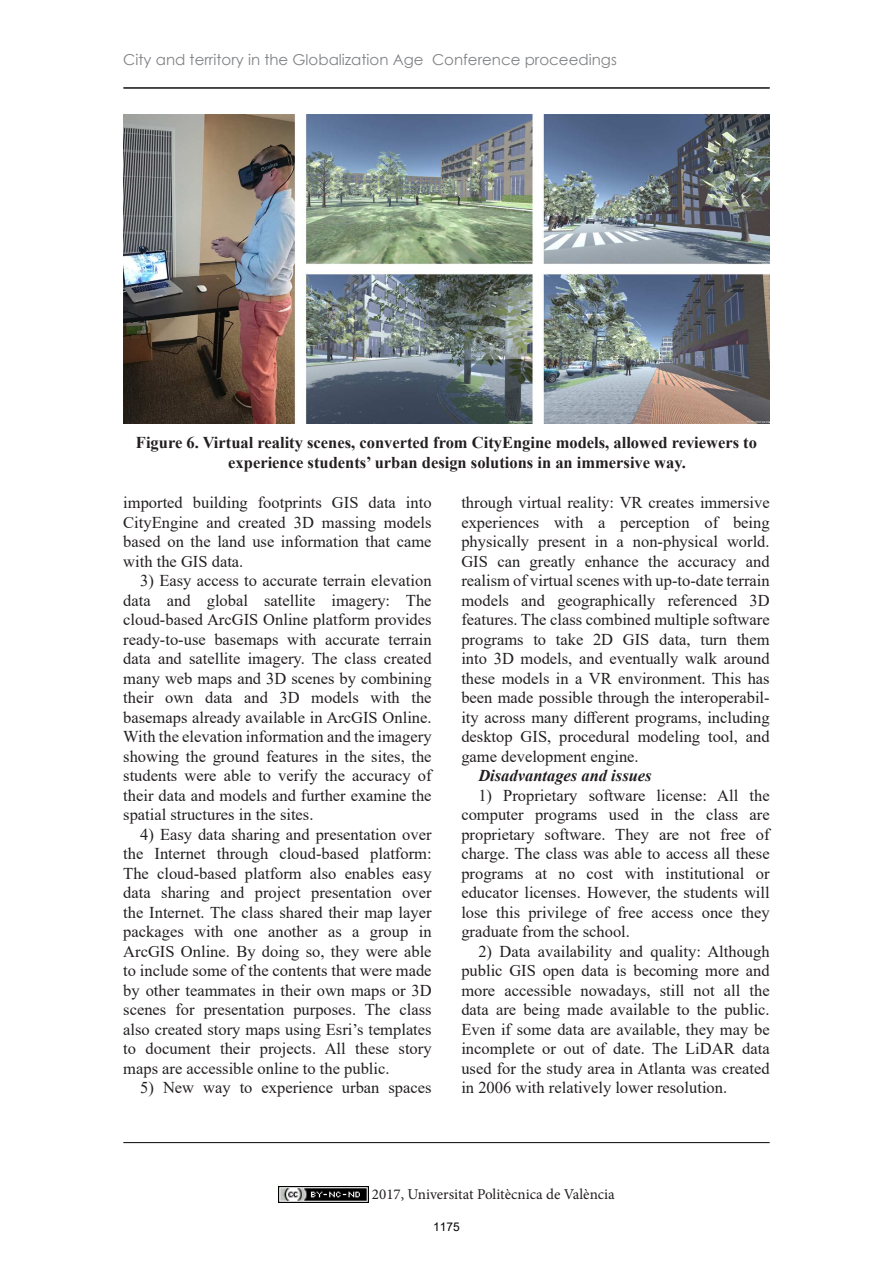
<style>
.page{position:relative;width:893px;height:1263px;background:#fff}
.page>*{position:absolute;margin:0;border:0;box-sizing:border-box;transform-origin:0 0}
.t1{font:16.5px/19.5px "Times New Roman";color:#231f20;text-align:justify}
.t2{font:700 16.5px/19.8px "Times New Roman";color:#231f20}
.t3{font:italic 700 16.5px "Times New Roman";color:#231f20}
.t4{font:15px "Century Gothic";color:#808285}
.t5{font:15px "Minion Pro";color:#231f20}
.t6{font:12px "Arial";color:#000}
</style>
<div class="page">
<hr style="left:123px;top:1142px;width:647px;height:1px;background:#231f20">
<hr style="left:123px;top:87px;width:647px;height:1px;background:#231f20">
<img style="left:278px;top:1186px;width:90px;height:17px">
<img style="left:124px;top:115px;width:646px;height:308px">
<p class="t4" style="left:123px;top:53px;width:495px">City and territory in the Globalization Age Conference proceedings</p>
<p class="t2" style="left:228px;top:435px;width:530px;text-indent:-92px">Figure 6. Virtual reality scenes, converted from CityEngine models, allowed reviewers to experience students’ urban design solutions in an immersive way.</p>
<p class="t1" style="left:123px;top:495px;width:310px">imported building footprints GIS data into CityEngine and created 3D massing models based on the land use information that came with the GIS data.</p>
<p class="t1" style="left:123px;top:573px;width:310px;text-indent:17px">3) Easy access to accurate terrain elevation data and global satellite imagery: The cloud-based ArcGIS Online platform provides ready-to-use basemaps with accurate terrain data and satellite imagery. The class created many web maps and 3D scenes by combining their own data and 3D models with the basemaps already available in ArcGIS Online.<br>With the elevation information and the imagery showing the ground features in the sites, the students were able to verify the accuracy of their data and models and further examine the spatial structures in the sites.</p>
<p class="t1" style="left:123px;top:826px;width:310px;text-indent:17px">4) Easy data sharing and presentation over the Internet through cloud-based platform:<br>The cloud-based platform also enables easy data sharing and project presentation over the Internet. The class shared their map layer packages with one another as a group in ArcGIS Online. By doing so, they were able to include some of the contents that were made by other teammates in their own maps or 3D scenes for presentation purposes. The class also created story maps using Esri’s templates to document their projects. All these story maps are accessible online to the public.</p>
<p class="t1" style="left:140px;top:1077px;width:293px">5) New way to experience urban spaces</p>
<p class="t1" style="left:461px;top:495px;width:310px">through virtual reality: VR creates immersive experiences with a perception of being physically present in a non-physical world.<br>GIS can greatly enhance the accuracy and realism of virtual scenes with up-to-date terrain models and geographically referenced 3D features. The class combined multiple software programs to take 2D GIS data, turn them into 3D models, and eventually walk around these models in a VR environment. This has been made possible through the interoperabil&shy;ity across many di悲erent programs, including desktop GIS, procedural modeling tool, and game development engine.</p>
<p class="t3" style="left:478px;top:770px;width:175px">Disadvantages and issues</p>
<p class="t1" style="left:461px;top:785px;width:310px;text-indent:17px">1) Proprietary software license: All the computer programs used in the class are proprietary software. They are not free of charge. The class was able to access all these programs at no cost with institutional or educator licenses. However, the students will lose this privilege of free access once they graduate from the school.</p>
<p class="t1" style="left:461px;top:943px;width:310px;text-indent:17px">2) Data availability and quality: Although public GIS open data is becoming more and more accessible nowadays, still not all the data are being made available to the public.<br>Even if some data are available, they may be incomplete or out of date. The LiDAR data used for the study area in Atlanta was created in 2006 with relatively lower resolution.</p>
<p class="t5" style="left:372px;top:1188px;width:244px">2017, Universitat Politècnica de València</p>
<p class="t6" style="left:433px;top:1219px;width:28px">1175</p>
</div>
